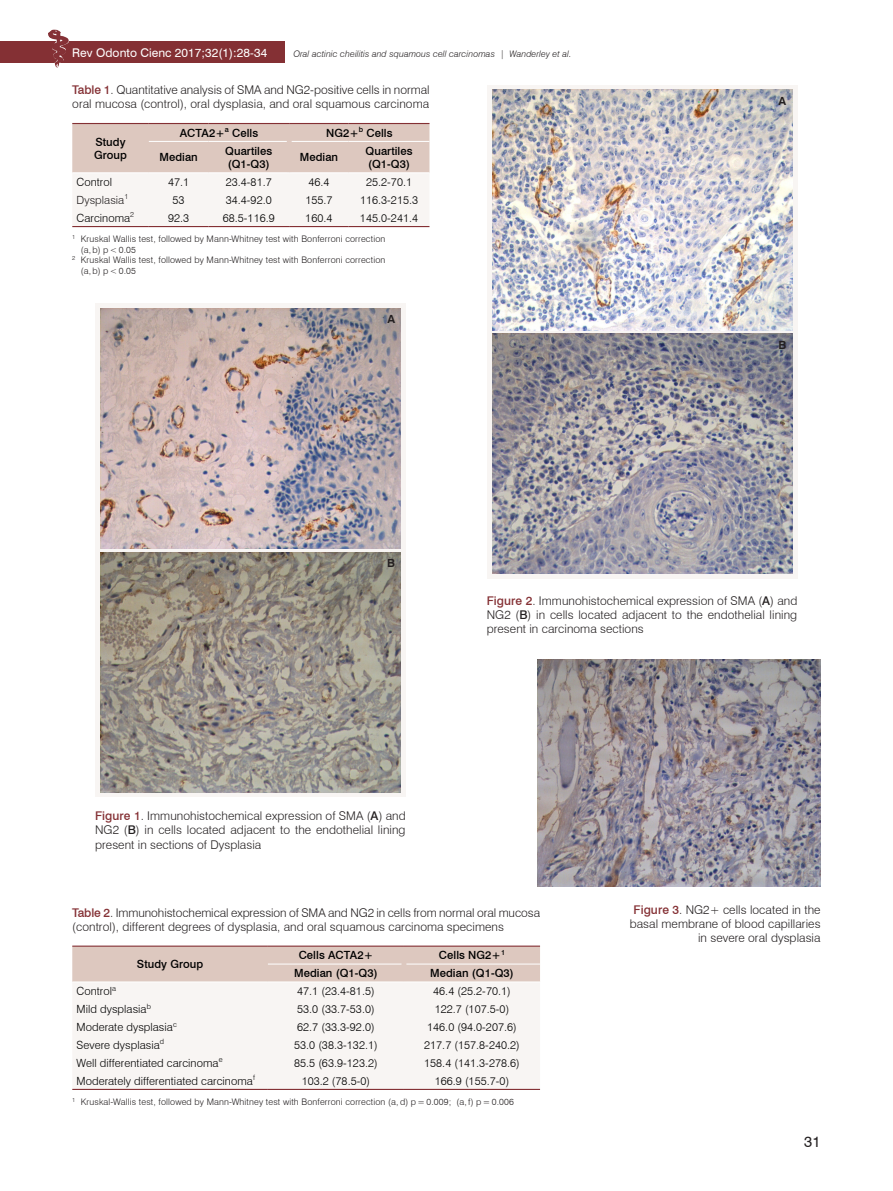
<style>
.page{position:relative;width:893px;height:1191px;background:#fff}
.page>*{position:absolute;margin:0;border:0;box-sizing:border-box;transform-origin:0 0}
.t1{font:15px "Swiss 721 BT";color:#231f20}
.t2{font:300 12px/14.2px "Swiss 721 BT";letter-spacing:.005em;color:#231f20;text-align:justify}
.t3{font:12px "Swiss 721 BT";letter-spacing:.005em;color:#fff}
.t4{font:300 11.25px "Swiss 721 BT";letter-spacing:.005em;color:#000}
.t5{font:500 11.25px/13.5px "Swiss 721 BT";letter-spacing:.005em;color:#000}
.t6{font:300 11.25px "Swiss 721 BT";letter-spacing:.005em;color:#231f20}
.t7{font:700 11.25px "Swiss 721 BT";color:#231f20}
.t8{font:300 9px "Swiss 721 BT";letter-spacing:.015em;color:#231f20}
.t9{font:italic 300 9px "Swiss 721 BT";letter-spacing:.01em;color:#231f20}
.s1{font-weight:500;color:#843034}
.s2{font-weight:500}
</style>
<div class="page">
<div style="left:0;top:41px;width:285px;height:22px;background:#843034"></div>
<img style="left:48px;top:30px;width:21px;height:37px">
<svg style="left:72px;top:124px;width:357px;height:102px"></svg>
<hr style="left:72px;top:226px;width:77px;height:1px;background:#843034">
<hr style="left:149px;top:226px;width:59px;height:1px;background:#843034">
<hr style="left:208px;top:226px;width:81px;height:1px;background:#843034">
<hr style="left:289px;top:226px;width:60px;height:1px;background:#843034">
<hr style="left:349px;top:226px;width:80px;height:1px;background:#843034">
<hr style="left:149px;top:141px;width:59px;height:1px;background:#fff">
<hr style="left:208px;top:141px;width:79px;height:1px;background:#fff">
<hr style="left:291px;top:141px;width:58px;height:1px;background:#fff">
<hr style="left:349px;top:141px;width:80px;height:1px;background:#fff">
<hr style="left:287px;top:124px;width:4px;height:17px;background:#ddc8bf">
<hr style="left:287px;top:141px;width:4px;height:31px;background:#ddc8bf">
<hr style="left:72px;top:123px;width:77px;height:1px;background:#843034">
<hr style="left:149px;top:123px;width:59px;height:1px;background:#843034">
<hr style="left:208px;top:123px;width:81px;height:1px;background:#843034">
<hr style="left:289px;top:123px;width:60px;height:1px;background:#843034">
<hr style="left:349px;top:123px;width:80px;height:1px;background:#843034">
<hr style="left:72px;top:172px;width:77px;height:1px;background:#fff">
<hr style="left:149px;top:172px;width:59px;height:1px;background:#fff">
<hr style="left:208px;top:172px;width:81px;height:1px;background:#fff">
<hr style="left:289px;top:172px;width:60px;height:1px;background:#fff">
<hr style="left:349px;top:172px;width:80px;height:1px;background:#fff">
<img style="left:538px;top:659px;width:283px;height:227px">
<div style="left:72px;top:946px;width:468px;height:35px;background:#ddc8bf"></div>
<div style="left:73px;top:983px;width:467px;height:105px;background:#f8f5f3"></div>
<hr style="left:72px;top:1088px;width:196px;height:2px;background:#843034">
<hr style="left:268px;top:1088px;width:136px;height:2px;background:#843034">
<hr style="left:404px;top:1088px;width:136px;height:2px;background:#843034">
<hr style="left:268px;top:963px;width:134px;height:1px;background:#fff">
<hr style="left:406px;top:963px;width:134px;height:1px;background:#fff">
<hr style="left:402px;top:946px;width:4px;height:18px;background:#ddc8bf">
<hr style="left:402px;top:964px;width:4px;height:17px;background:#ddc8bf">
<hr style="left:72px;top:945px;width:196px;height:1px;background:#843034">
<hr style="left:268px;top:945px;width:136px;height:1px;background:#843034">
<hr style="left:404px;top:945px;width:136px;height:1px;background:#843034">
<div style="left:95px;top:303px;width:311px;height:494px;background:#f8f5f3"></div>
<img style="left:101px;top:308px;width:300px;height:241px">
<img style="left:101px;top:552px;width:300px;height:240px">
<div style="left:487px;top:85px;width:310px;height:493px;background:#f8f5f3"></div>
<img style="left:492px;top:333px;width:300px;height:241px">
<img style="left:492px;top:90px;width:300px;height:240px">
<p class="t3" style="left:72px;top:45px;width:196px">Rev Odonto Cienc 2017;32(1):28-34</p>
<p class="t9" style="left:293px;top:48px;width:280px">Oral actinic cheilitis and squamous cell carcinomas | Wanderley et al.</p>
<p class="t2" style="left:72px;top:83px;width:359px"><span class="s1">Table 1</span>. Quantitative analysis of SMA and NG2-positive cells in normal oral mucosa (control), oral dysplasia, and oral squamous carcinoma</p>
<p class="t5" style="left:94px;top:135px;width:34px">Study<br>Group</p>
<p class="t5" style="left:180px;top:126px;width:80px">ACTA2+<sup>a</sup> Cells</p>
<p class="t5" style="left:326px;top:126px;width:68px">NG2+<sup>b</sup> Cells</p>
<p class="t5" style="left:159px;top:151px;width:40px">Median</p>
<p class="t5" style="left:225px;top:144px;width:48px">Quartiles (Q1-Q3)</p>
<p class="t5" style="left:300px;top:151px;width:40px">Median</p>
<p class="t5" style="left:366px;top:144px;width:48px">Quartiles (Q1-Q3)</p>
<p class="t4" style="left:77px;top:175px;width:37px">Control</p>
<p class="t4" style="left:168px;top:175px;width:23px">47.1</p>
<p class="t4" style="left:226px;top:175px;width:48px">23.4-81.7</p>
<p class="t4" style="left:308px;top:175px;width:23px">46.4</p>
<p class="t4" style="left:366px;top:175px;width:48px">25.2-70.1</p>
<p class="t6" style="left:77px;top:193px;width:53px">Dysplasia<sup>1</sup></p>
<p class="t4" style="left:173px;top:193px;width:14px">53</p>
<p class="t4" style="left:226px;top:193px;width:48px">34.4-92.0</p>
<p class="t4" style="left:305px;top:193px;width:29px">155.7</p>
<p class="t4" style="left:360px;top:193px;width:60px">116.3-215.3</p>
<p class="t4" style="left:77px;top:211px;width:59px">Carcinoma<sup>2</sup></p>
<p class="t4" style="left:168px;top:211px;width:23px">92.3</p>
<p class="t4" style="left:223px;top:211px;width:54px">68.5-116.9</p>
<p class="t4" style="left:305px;top:211px;width:29px">160.4</p>
<p class="t4" style="left:360px;top:211px;width:60px">145.0-241.4</p>
<p class="t8" style="left:72px;top:234px;width:315px"><sup>1</sup> Kruskal Wallis test, followed by Mann-Whitney test with Bonferroni correction</p>
<p class="t8" style="left:81px;top:244px;width:57px">(a, b) p &lt; 0.05</p>
<p class="t8" style="left:72px;top:255px;width:315px"><sup>2</sup> Kruskal Wallis test, followed by Mann-Whitney test with Bonferroni correction</p>
<p class="t8" style="left:81px;top:265px;width:57px">(a, b) p &lt; 0.05</p>
<p class="t7" style="left:387px;top:312px;width:9px">A</p>
<p class="t7" style="left:387px;top:556px;width:9px">B</p>
<p class="t7" style="left:779px;top:94px;width:9px">A</p>
<p class="t7" style="left:778px;top:338px;width:9px">B</p>
<p class="t2" style="left:95px;top:808px;width:312px"><span class="s1">Figure 1</span>. Immunohistochemical expression of SMA (<span class="s2">A</span>) and NG2 (<span class="s2">B</span>) in cells located adjacent to the endothelial lining present in sections of Dysplasia</p>
<p class="t2" style="left:487px;top:593px;width:312px"><span class="s1">Figure 2</span>. Immunohistochemical expression of SMA (<span class="s2">A</span>) and NG2 (<span class="s2">B</span>) in cells located adjacent to the endothelial lining present in carcinoma sections</p>
<p class="t2" style="left:72px;top:905px;width:469px"><span class="s1">Table 2</span>. Immunohistochemical expression of SMA and NG2 in cells from normal oral mucosa (control), different degrees of dysplasia, and oral squamous carcinoma specimens</p>
<p class="t5" style="left:137px;top:957px;width:68px">Study Group</p>
<p class="t5" style="left:299px;top:948px;width:76px">Cells ACTA2+</p>
<p class="t5" style="left:439px;top:948px;width:68px">Cells NG2+<sup>1</sup></p>
<p class="t5" style="left:294px;top:966px;width:85px">Median (Q1-Q3)</p>
<p class="t5" style="left:430px;top:966px;width:85px">Median (Q1-Q3)</p>
<p class="t4" style="left:77px;top:984px;width:41px">Control<sup>a</sup></p>
<p class="t4" style="left:297px;top:984px;width:79px">47.1 (23.4-81.5)</p>
<p class="t4" style="left:433px;top:984px;width:79px">46.4 (25.2-70.1)</p>
<p class="t4" style="left:77px;top:1002px;width:76px">Mild dysplasia<sup>b</sup></p>
<p class="t4" style="left:297px;top:1002px;width:79px">53.0 (33.7-53.0)</p>
<p class="t4" style="left:435px;top:1002px;width:76px">122.7 (107.5-0)</p>
<p class="t4" style="left:77px;top:1020px;width:102px">Moderate dysplasia<sup>c</sup></p>
<p class="t4" style="left:297px;top:1020px;width:79px">62.7 (33.3-92.0)</p>
<p class="t4" style="left:427px;top:1020px;width:91px">146.0 (94.0-207.6)</p>
<p class="t4" style="left:77px;top:1038px;width:89px">Severe dysplasia<sup>d</sup></p>
<p class="t4" style="left:294px;top:1038px;width:85px">53.0 (38.3-132.1)</p>
<p class="t4" style="left:424px;top:1038px;width:97px">217.7 (157.8-240.2)</p>
<p class="t4" style="left:77px;top:1056px;width:148px">Well differentiated carcinoma<sup>e</sup></p>
<p class="t4" style="left:294px;top:1056px;width:85px">85.5 (63.9-123.2)</p>
<p class="t4" style="left:424px;top:1056px;width:97px">158.4 (141.3-278.6)</p>
<p class="t4" style="left:77px;top:1074px;width:180px">Moderately differentiated carcinoma<sup>f</sup></p>
<p class="t4" style="left:302px;top:1074px;width:70px">103.2 (78.5-0)</p>
<p class="t4" style="left:435px;top:1074px;width:76px">166.9 (155.7-0)</p>
<p class="t8" style="left:72px;top:1096px;width:443px"><sup>1</sup> Kruskal-Wallis test, followed by Mann-Whitney test with Bonferroni correction (a, d) p = 0.009; (a, f) p = 0.006</p>
<p class="t2" style="left:630px;top:902px;width:192px;text-align:right"><span class="s1">Figure 3</span>. NG2+ cells located in the basal membrane of blood capillaries in severe oral dysplasia</p>
<p class="t1" style="left:804px;top:1132px;width:18px">31</p>
</div>
